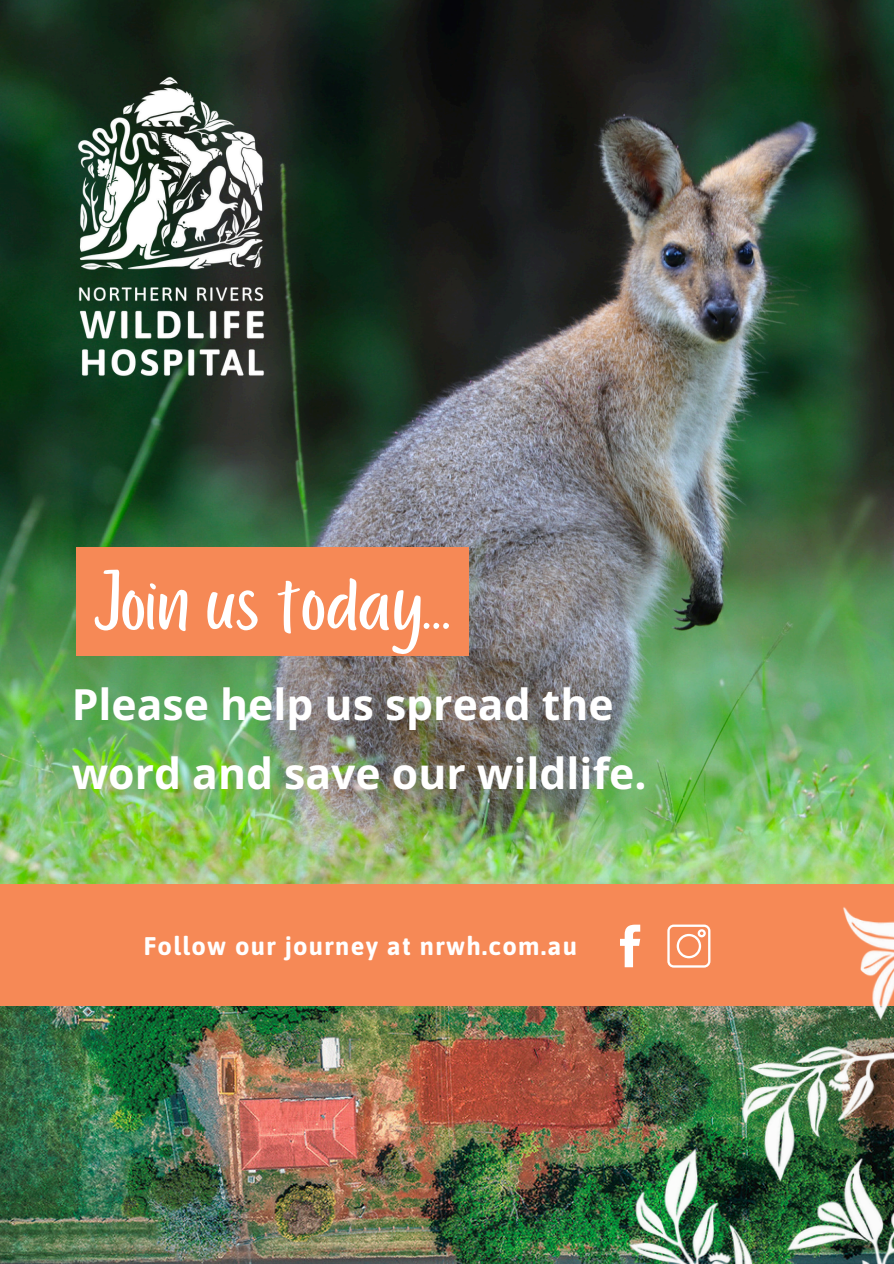
<style>
.page{position:relative;width:894px;height:1264px;background:#fff}
.page>*{position:absolute;margin:0;border:0;box-sizing:border-box;transform-origin:0 0}
.t1{font:87px "Porcelain";color:#fff}
.t2{font:700 42.75px/69.4px "Open Sans";color:#fff}
.t3{font:700 25.5px "Asap";letter-spacing:.055em;color:#fff}
</style>
<div class="page">
<img style="left:0;top:0;width:893px;height:1263px">
<img style="left:63px;top:62px;width:216px;height:329px">
<div style="left:0;top:884px;width:893px;height:122px;background:#f68956"></div>
<img style="left:565px;top:869px;width:328px;height:394px">
<svg style="left:619px;top:924px;width:21px;height:43px"></svg>
<svg style="left:667px;top:924px;width:43px;height:43px"></svg>
<div style="left:76px;top:546px;width:392px;height:109px;background:#f68956"></div>
<p class="t1" style="left:93px;top:555px;width:360px">Join us today .</p>
<p class="t2" style="left:72px;top:668px;width:576px">Please help us spread the word and save our wildlife.</p>
<p class="t3" style="left:143px;top:930px;width:435px">Follow our journey at nrwh.com.au</p>
</div>
